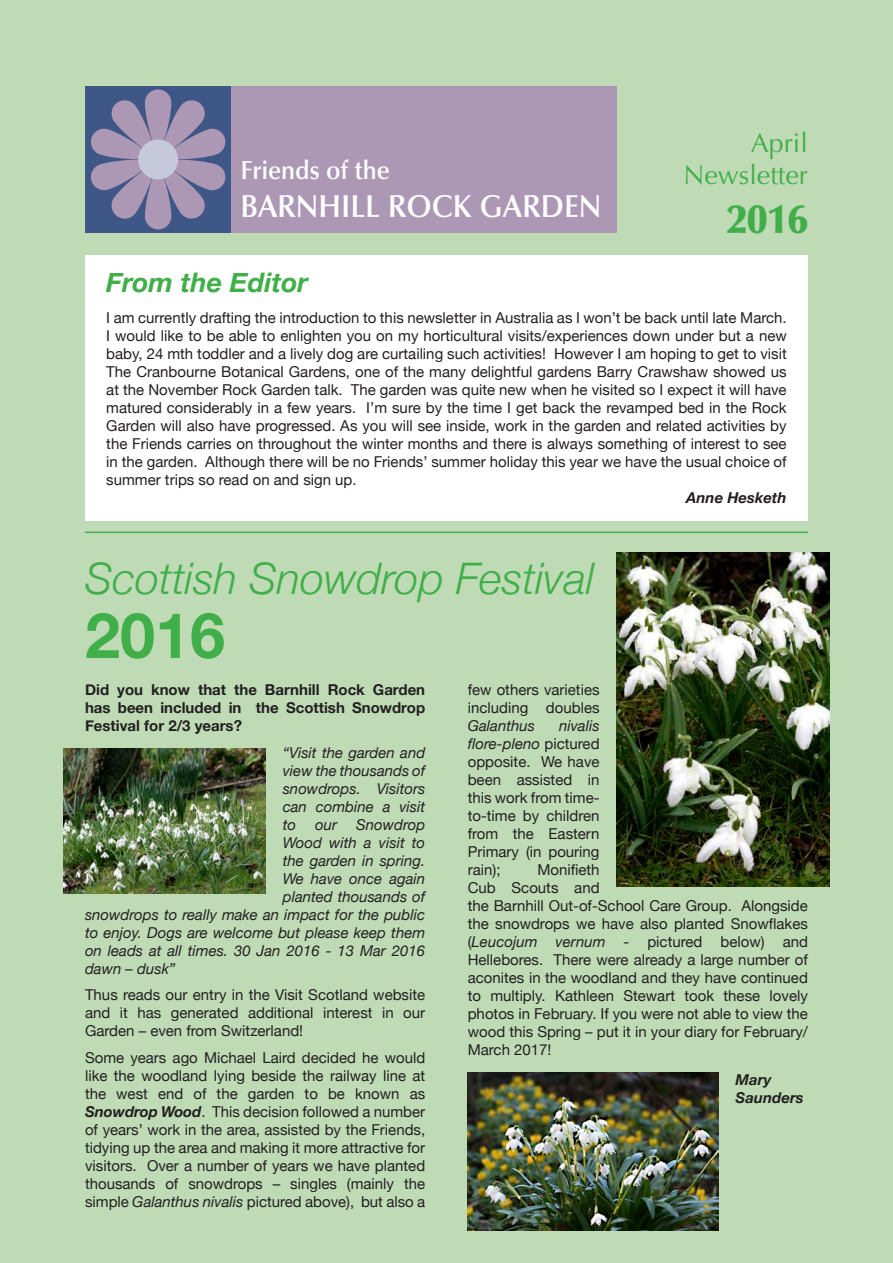
<style>
.page{position:relative;width:893px;height:1263px;background:#bedbb6}
.page>*{position:absolute;margin:0;border:0;box-sizing:border-box;transform-origin:0 0}
.t1{font:700 63px "Helvetica Neue";color:#40ae49}
.t2{font:italic 300 43.5px "Helvetica Neue";color:#40ae49}
.t3{font:900 40.5px "Optima LT Std";color:#40ae49}
.t4{font:600 31.8px "Optima LT Std";color:#fff;scale:.93 1}
.t5{font:27px/32.4px "Optima LT Std";color:#40ae49;text-align:right}
.t6{font:italic 700 27px "Helvetica Neue";color:#40ae49}
.t7{font:600 26.25px "Optima LT Std";color:#fff;scale:.93 1}
.t8{font:15px/18px "Helvetica Neue";color:#231f20;text-align:justify}
.t9{font:italic 15px/18px "Helvetica Neue";color:#231f20;text-align:justify}
.t10{font:700 15px/18px "Helvetica Neue";color:#231f20;text-align:justify}
.t11{font:italic 700 15px/18px "Helvetica Neue";color:#231f20}
.s1{font-weight:700;font-style:italic}
.s2{font-style:italic}
</style>
<div class="page">
<div style="left:85px;top:255px;width:723px;height:266px;background:#fff"></div>
<div style="left:85px;top:86px;width:146px;height:147px;background:#3f5787"></div>
<div style="left:231px;top:86px;width:386px;height:147px;background:#ac98b4"></div>
<div style="left:145px;top:89px;width:26px;height:70px;background:#ac98b4;border-radius:13px"></div>
<div style="left:145px;top:159px;width:26px;height:70px;background:#ac98b4;border-radius:13px"></div>
<svg style="left:91px;top:99px;width:135px;height:121px"></svg>
<div style="left:138px;top:140px;width:40px;height:39px;background:#c6c8db;border-radius:50%"></div>
<img style="left:64px;top:748px;width:202px;height:145px">
<img style="left:617px;top:553px;width:212px;height:334px">
<img style="left:468px;top:1073px;width:251px;height:157px">
<hr style="left:85px;top:531px;width:723px;height:2px;background:#40ae49">
<h3 class="t7" style="left:240px;top:155px;width:162px">Friends of the</h3>
<h3 class="t4" style="left:240px;top:188px;width:390px">BARNHILL ROCK GARDEN</h3>
<h3 class="t5" style="left:683px;top:127px;width:126px">April<br>Newsletter</h3>
<h3 class="t3" style="left:727px;top:195px;width:82px">2016</h3>
<h3 class="t6" style="left:106px;top:261px;width:203px">From the Editor</h3>
<p class="t8" style="left:106px;top:309px;width:682px">I am currently drafting the introduction to this newsletter in Australia as I won’t be back until late March.<br>I would like to be able to enlighten you on my horticultural visits/experiences down under but a new baby, 24 mth toddler and a lively dog are curtailing such activities! However I am hoping to get to visit The Cranbourne Botanical Gardens, one of the many delightful gardens Barry Crawshaw showed us at the November Rock Garden talk. The garden was quite new when he visited so I expect it will have matured considerably in a few years. I’m sure by the time I get back the revamped bed in the Rock Garden will also have progressed. As you will see inside, work in the garden and related activities by the Friends carries on throughout the winter months and there is always something of interest to see in the garden. Although there will be no Friends’ summer holiday this year we have the usual choice of summer trips so read on and sign up.</p>
<p class="t11" style="left:686px;top:489px;width:102px">Anne Hesketh</p>
<h2 class="t2" style="left:85px;top:544px;width:511px">Scottish Snowdrop Festival</h2>
<h1 class="t1" style="left:85px;top:586px;width:142px">2016</h1>
<p class="t10" style="left:85px;top:681px;width:342px">Did you know that the Barnhill Rock Garden has been included in the Scottish Snowdrop Festival for 2/3 years?</p>
<p class="t9" style="left:283px;top:744px;width:144px">“Visit the garden and view the thousands of snowdrops. Visitors can combine a visit to</p>
<p class="t9" style="left:315px;top:816px;width:23px">our</p>
<p class="t9" style="left:356px;top:816px;width:71px">Snowdrop</p>
<p class="t9" style="left:283px;top:834px;width:144px">Wood with a visit to</p>
<p class="t9" style="left:283px;top:852px;width:144px">the garden in spring.</p>
<p class="t9" style="left:283px;top:870px;width:144px">We have once again</p>
<p class="t9" style="left:283px;top:888px;width:144px">planted thousands of</p>
<p class="t9" style="left:85px;top:906px;width:342px">snowdrops to really make an impact for the public</p>
<p class="t9" style="left:85px;top:924px;width:342px">to enjoy. Dogs are welcome but please keep them</p>
<p class="t9" style="left:85px;top:942px;width:342px">on leads at all times. 30 Jan 2016 - 13 Mar 2016</p>
<p class="t9" style="left:85px;top:960px;width:92px">dawn – dusk”</p>
<p class="t8" style="left:85px;top:986px;width:342px">Thus reads our entry in the Visit Scotland website and it has generated additional interest in our Garden – even from Switzerland!</p>
<p class="t8" style="left:85px;top:1049px;width:342px">Some years ago Michael Laird decided he would like the woodland lying beside the railway line at the west end of the garden to be known as <span class="s1">Snowdrop Wood</span>. This decision followed a number of years’ work in the area, assisted by the Friends, tidying up the area and making it more attractive for visitors. Over a number of years we have planted thousands of snowdrops – singles (mainly the simple <span class="s2">Galanthus nivalis</span> pictured above), but also a</p>
<p class="t8" style="left:468px;top:681px;width:133px">few others varieties including doubles</p>
<p class="t9" style="left:468px;top:717px;width:69px">Galanthus</p>
<p class="t8" style="left:468px;top:717px;width:133px;text-indent:91px"><span class="s2">nivalis flore-pleno</span> pictured opposite. We have been assisted in this work from time&shy;to-time by children from the Eastern Primary (in pouring rain);</p>
<p class="t8" style="left:468px;top:861px;width:342px;text-align:left;text-indent:70px">Monifieth<br>Cub Scouts and<br>the Barnhill Out-of-School Care Group. Alongside the snowdrops we have also planted Snowflakes (<span class="s2">Leucojum vernum</span> - pictured below) and Hellebores. There were already a large number of aconites in the woodland and they have continued to multiply. Kathleen Stewart took these lovely photos in February. If you were not able to view the wood this Spring – put it in your diary for February/ March 2017!</p>
<p class="t11" style="left:736px;top:1071px;width:70px">Mary<br>Saunders</p>
</div>
